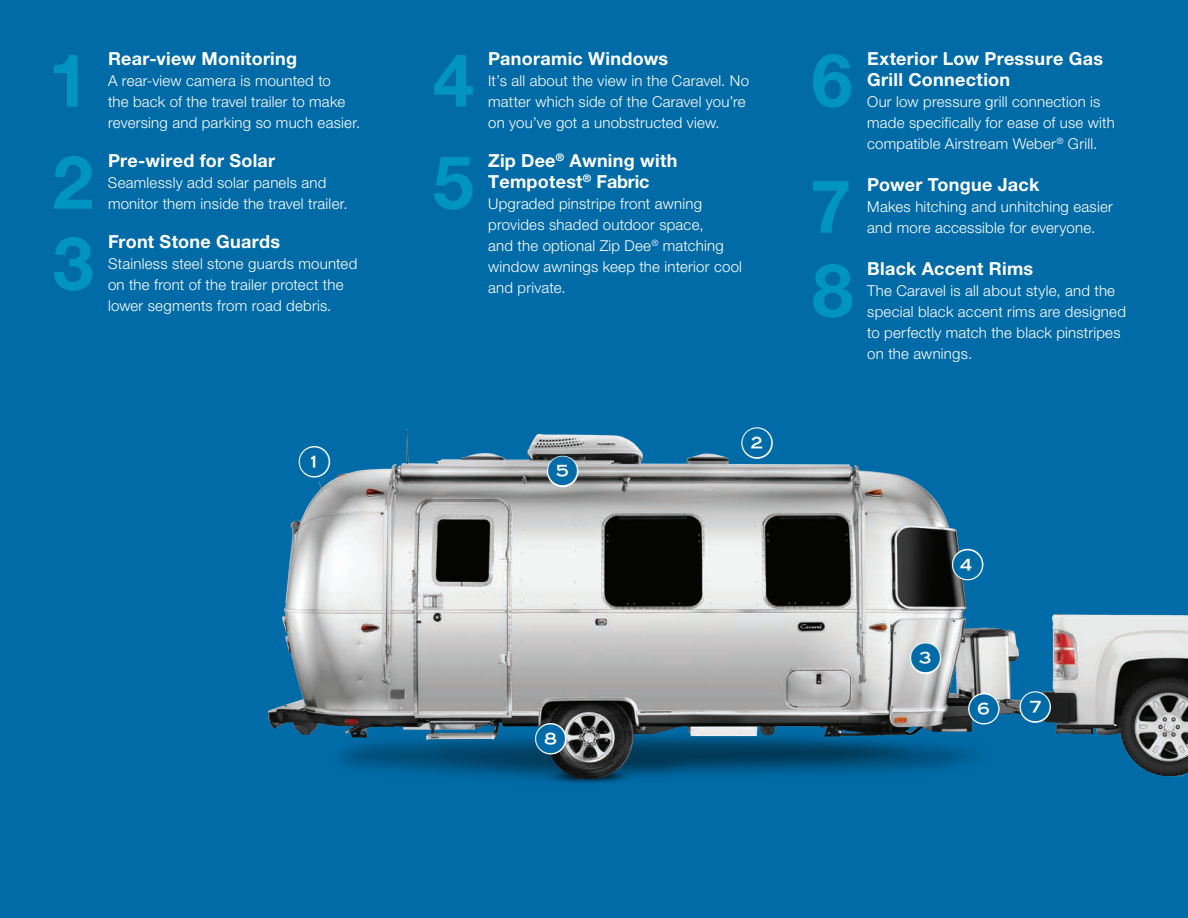
<style>
.page{position:relative;width:1188px;height:918px;background:#006ba7}
.page>*{position:absolute;margin:0;border:0;box-sizing:border-box;transform-origin:0 0}
.Paragraph_Style_1{font:700 73.8px "Helvetica Neue LT Std";color:#0095c1}
.Paragraph_Style_1-2{font:700 18px/21px "Helvetica Neue LT Std";letter-spacing:.015em;color:#fff}
.Paragraph_Style_1-3{font:300 15px/21px "Helvetica Neue LT Std";letter-spacing:.015em;color:#fff}
</style>
<div class="page">
<img style="left:267px;top:427px;width:921px;height:356px">
<div style="left:968px;top:693px;width:32px;height:32px;border:6px solid #fff;border-radius:50%"></div>
<div style="left:1020px;top:691px;width:31px;height:32px;border:6px solid #fff;border-radius:50%"></div>
<div style="left:535px;top:723px;width:32px;height:32px;border:6px solid #fff;border-radius:50%"></div>
<div style="left:952px;top:549px;width:31px;height:31px;border:6px solid #fff;border-radius:50%"></div>
<div style="left:299px;top:446px;width:31px;height:32px;border:6px solid #fff;border-radius:50%"></div>
<div style="left:741px;top:427px;width:32px;height:32px;border:6px solid #fff;border-radius:50%"></div>
<div style="left:910px;top:643px;width:31px;height:31px;border:6px solid #fff;border-radius:50%"></div>
<div style="left:547px;top:456px;width:31px;height:31px;border:6px solid #fff;border-radius:50%"></div>
<svg style="left:969px;top:694px;width:29px;height:29px"></svg>
<svg style="left:1021px;top:692px;width:29px;height:29px"></svg>
<svg style="left:536px;top:724px;width:29px;height:29px"></svg>
<svg style="left:300px;top:447px;width:29px;height:29px"></svg>
<svg style="left:743px;top:428px;width:28px;height:29px"></svg>
<svg style="left:548px;top:457px;width:29px;height:29px"></svg>
<svg style="left:953px;top:550px;width:29px;height:29px"></svg>
<svg style="left:911px;top:644px;width:29px;height:28px"></svg>
<p class="Paragraph_Style_1" style="left:49px;top:35px;width:43px">1</p>
<p class="Paragraph_Style_1-2" style="left:108px;top:47px;width:191px">Rear-view Monitoring</p>
<p class="Paragraph_Style_1-3" style="left:108px;top:70px;width:254px">A rear-view camera is mounted to<br>the back of the travel trailer to make reversing and parking so much easier.</p>
<p class="Paragraph_Style_1" style="left:52px;top:137px;width:43px">2</p>
<p class="Paragraph_Style_1-2" style="left:108px;top:149px;width:169px">Pre-wired for Solar</p>
<p class="Paragraph_Style_1-3" style="left:108px;top:172px;width:241px">Seamlessly add solar panels and monitor them inside the travel trailer.</p>
<p class="Paragraph_Style_1" style="left:53px;top:218px;width:43px">3</p>
<p class="Paragraph_Style_1-2" style="left:108px;top:230px;width:174px">Front Stone Guards</p>
<p class="Paragraph_Style_1-3" style="left:108px;top:253px;width:251px">Stainless steel stone guards mounted on the front of the trailer protect the lower segments from road debris.</p>
<p class="Paragraph_Style_1" style="left:433px;top:35px;width:43px">4</p>
<p class="Paragraph_Style_1-2" style="left:488px;top:47px;width:182px">Panoramic Windows</p>
<p class="Paragraph_Style_1-3" style="left:488px;top:70px;width:262px">It’s all about the view in the Caravel. No matter which side of the Caravel you’re on you’ve got a unobstructed view.</p>
<p class="Paragraph_Style_1" style="left:433px;top:137px;width:43px">5</p>
<p class="Paragraph_Style_1-2" style="left:488px;top:149px;width:191px">Zip Dee<sup>®</sup> Awning with<br>Tempotest<sup>®</sup> Fabric</p>
<p class="Paragraph_Style_1-3" style="left:488px;top:193px;width:255px">Upgraded pinstripe front awning provides shaded outdoor space,<br>and the optional Zip Dee<sup>®</sup> matching window awnings keep the interior cool and private.</p>
<p class="Paragraph_Style_1" style="left:812px;top:35px;width:43px">6</p>
<p class="Paragraph_Style_1-2" style="left:867px;top:47px;width:237px">Exterior Low Pressure Gas<br>Grill Connection</p>
<p class="Paragraph_Style_1-3" style="left:867px;top:91px;width:249px">Our low pressure grill connection is made specifically for ease of use with compatible Airstream Weber<sup>®</sup> Grill.</p>
<p class="Paragraph_Style_1" style="left:810px;top:161px;width:43px">7</p>
<p class="Paragraph_Style_1-2" style="left:867px;top:173px;width:174px">Power Tongue Jack</p>
<p class="Paragraph_Style_1-3" style="left:867px;top:196px;width:247px">Makes hitching and unhitching easier and more accessible for everyone.</p>
<p class="Paragraph_Style_1" style="left:812px;top:245px;width:43px">8</p>
<p class="Paragraph_Style_1-2" style="left:867px;top:257px;width:168px">Black Accent Rims</p>
<p class="Paragraph_Style_1-3" style="left:867px;top:280px;width:260px">The Caravel is all about style, and the special black accent rims are designed to perfectly match the black pinstripes on the awnings.</p>
</div>
